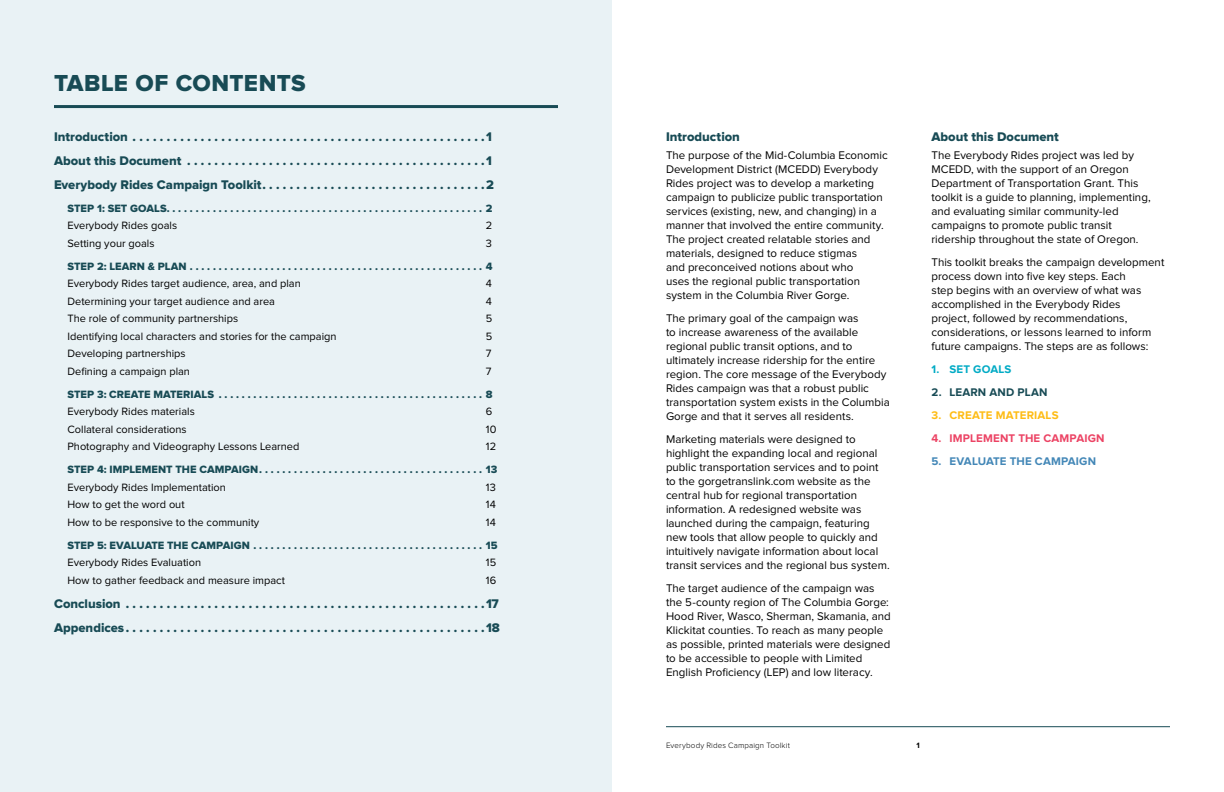
<style>
.page{position:relative;width:1224px;height:792px;background:#fff}
.page>*{position:absolute;margin:0;border:0;box-sizing:border-box;transform-origin:0 0}
.t1{font:24px "Proxima Nova Extrabld";letter-spacing:.015em;color:#184b55}
.t2{font:13px/24px "Proxima Nova Extrabld";color:#184b55}
.t3{font:11.5px/14px "Proxima Nova";color:#000}
.t4{font:700 11.5px "Proxima Nova";letter-spacing:.015em;color:#ec4364}
.t5{font:700 11.5px "Proxima Nova";letter-spacing:.015em;color:#4387b7}
.t6{font:700 11.5px "Proxima Nova";letter-spacing:.015em;color:#febc15}
.t7{font:700 11.5px "Proxima Nova";letter-spacing:.015em;color:#184b55}
.t8{font:700 11.5px "Proxima Nova";letter-spacing:.015em;color:#02abc5}
.t9{font:11px "Proxima Nova";color:#000}
.t10{font:11px "Proxima Nova Extrabld";letter-spacing:.005em;color:#184b55}
.t11{font:300 8px "Proxima Nova";letter-spacing:.015em;color:#000}
.t12{font:700 8px "Proxima Nova";color:#000}
</style>
<div class="page">
<div style="left:0;top:0;width:612px;height:792px;background:#e9f2f5"></div>
<hr style="left:54px;top:105px;width:504px;height:3px;background:#184b55">
<hr style="left:666px;top:726px;width:504px;height:1px;background:#184b55">
<h1 class="t1" style="left:54px;top:72px;width:253px">TABLE OF CONTENTS</h1>
<p class="t2" style="left:54px;top:125px;width:441px">Introduction . . . . . . . . . . . . . . . . . . . . . . . . . . . . . . . . . . . . . . . . . . . . . . . . . . . 1<br>About this Document . . . . . . . . . . . . . . . . . . . . . . . . . . . . . . . . . . . . . . . . . . . 1<br>Everybody Rides Campaign Toolkit . . . . . . . . . . . . . . . . . . . . . . . . . . . . . . . . 2</p>
<p class="t10" style="left:68px;top:203px;width:427px">STEP 1: SET GOALS . . . . . . . . . . . . . . . . . . . . . . . . . . . . . . . . . . . . . . . . . . . . . . . . . . . . . . . 2</p>
<p class="t9" style="left:68px;top:221px;width:111px">Everybody Rides goals</p>
<p class="t9" style="left:486px;top:221px;width:8px">2</p>
<p class="t9" style="left:68px;top:238px;width:89px">Setting your goals</p>
<p class="t9" style="left:486px;top:238px;width:8px">3</p>
<p class="t10" style="left:68px;top:261px;width:427px">STEP 2: LEARN &amp; PLAN . . . . . . . . . . . . . . . . . . . . . . . . . . . . . . . . . . . . . . . . . . . . . . . . . . . 4</p>
<p class="t9" style="left:68px;top:279px;width:235px">Everybody Rides target audience, area, and plan</p>
<p class="t9" style="left:486px;top:279px;width:8px">4</p>
<p class="t9" style="left:68px;top:296px;width:209px">Determining your target audience and area</p>
<p class="t9" style="left:486px;top:296px;width:8px">4</p>
<p class="t9" style="left:68px;top:314px;width:172px">The role of community partnerships</p>
<p class="t9" style="left:486px;top:314px;width:8px">5</p>
<p class="t9" style="left:68px;top:331px;width:271px">Identifying local characters and stories for the campaign</p>
<p class="t9" style="left:486px;top:331px;width:8px">5</p>
<p class="t9" style="left:68px;top:349px;width:120px">Developing partnerships</p>
<p class="t9" style="left:486px;top:349px;width:7px">7</p>
<p class="t9" style="left:68px;top:366px;width:124px">Defining a campaign plan</p>
<p class="t9" style="left:486px;top:366px;width:7px">7</p>
<p class="t10" style="left:68px;top:389px;width:427px">STEP 3: CREATE MATERIALS . . . . . . . . . . . . . . . . . . . . . . . . . . . . . . . . . . . . . . . . . . . . . . 8</p>
<p class="t9" style="left:68px;top:407px;width:129px">Everybody Rides materials</p>
<p class="t9" style="left:486px;top:407px;width:8px">6</p>
<p class="t9" style="left:68px;top:424px;width:121px">Collateral considerations</p>
<p class="t9" style="left:486px;top:424px;width:12px">10</p>
<p class="t9" style="left:68px;top:442px;width:234px">Photography and Videography Lessons Learned</p>
<p class="t9" style="left:486px;top:442px;width:12px">12</p>
<p class="t10" style="left:68px;top:465px;width:431px">STEP 4: IMPLEMENT THE CAMPAIGN . . . . . . . . . . . . . . . . . . . . . . . . . . . . . . . . . . . . . . . 13</p>
<p class="t9" style="left:68px;top:482px;width:160px">Everybody Rides Implementation</p>
<p class="t9" style="left:486px;top:482px;width:11px">13</p>
<p class="t9" style="left:68px;top:500px;width:119px">How to get the word out</p>
<p class="t9" style="left:486px;top:500px;width:11px">14</p>
<p class="t9" style="left:68px;top:517px;width:193px">How to be responsive to the community</p>
<p class="t9" style="left:486px;top:517px;width:11px">14</p>
<p class="t10" style="left:68px;top:540px;width:432px">STEP 5: EVALUATE THE CAMPAIGN . . . . . . . . . . . . . . . . . . . . . . . . . . . . . . . . . . . . . . . . 15</p>
<p class="t9" style="left:68px;top:558px;width:135px">Everybody Rides Evaluation</p>
<p class="t9" style="left:486px;top:558px;width:12px">15</p>
<p class="t9" style="left:68px;top:575px;width:219px">How to gather feedback and measure impact</p>
<p class="t9" style="left:486px;top:575px;width:12px">16</p>
<p class="t2" style="left:54px;top:592px;width:447px">Conclusion . . . . . . . . . . . . . . . . . . . . . . . . . . . . . . . . . . . . . . . . . . . . . . . . . . . . 17<br>Appendices . . . . . . . . . . . . . . . . . . . . . . . . . . . . . . . . . . . . . . . . . . . . . . . . . . . . 18</p>
<p class="t2" style="left:666px;top:125px;width:75px">Introduction</p>
<p class="t3" style="left:666px;top:149px;width:223px">The purpose of the Mid-Columbia Economic Development District (MCEDD) Everybody Rides project was to develop a marketing campaign to publicize public transportation services (existing, new, and changing) in a manner that involved the entire community.<br>The project created relatable stories and materials, designed to reduce stigmas<br>and preconceived notions about who<br>uses the regional public transportation system in the Columbia River Gorge.</p>
<p class="t3" style="left:666px;top:312px;width:225px">The primary goal of the campaign was<br>to increase awareness of the available regional public transit options, and to ultimately increase ridership for the entire region. The core message of the Everybody Rides campaign was that a robust public transportation system exists in the Columbia Gorge and that it serves all residents.</p>
<p class="t3" style="left:666px;top:433px;width:225px">Marketing materials were designed to highlight the expanding local and regional public transportation services and to point to the gorgetranslink.com website as the central hub for regional transportation information. A redesigned website was launched during the campaign, featuring new tools that allow people to quickly and intuitively navigate information about local transit services and the regional bus system.</p>
<p class="t3" style="left:666px;top:582px;width:226px">The target audience of the campaign was the 5-county region of The Columbia Gorge:<br>Hood River, Wasco, Sherman, Skamania, and Klickitat counties. To reach as many people as possible, printed materials were designed to be accessible to people with Limited English Proficiency (LEP) and low literacy.</p>
<p class="t2" style="left:932px;top:125px;width:129px">About this Document</p>
<p class="t3" style="left:932px;top:149px;width:221px">The Everybody Rides project was led by MCEDD, with the support of an Oregon Department of Transportation Grant. This toolkit is a guide to planning, implementing, and evaluating similar community-led campaigns to promote public transit ridership throughout the state of Oregon.</p>
<p class="t3" style="left:932px;top:256px;width:234px">This toolkit breaks the campaign development process down into five key steps. Each<br>step begins with an overview of what was accomplished in the Everybody Rides<br>project, followed by recommendations, considerations, or lessons learned to inform future campaigns. The steps are as follows:</p>
<p class="t8" style="left:932px;top:364px;width:82px">1. SET GOALS</p>
<p class="t7" style="left:932px;top:387px;width:118px">2. LEARN AND PLAN</p>
<p class="t6" style="left:932px;top:410px;width:129px">3. CREATE MATERIALS</p>
<p class="t4" style="left:932px;top:433px;width:175px">4. IMPLEMENT THE CAMPAIGN</p>
<p class="t5" style="left:932px;top:456px;width:166px">5. EVALUATE THE CAMPAIGN</p>
<p class="t11" style="left:666px;top:742px;width:125px">Everybody Rides Campaign Toolkit</p>
<p class="t12" style="left:916px;top:742px;width:5px">1</p>
</div>
